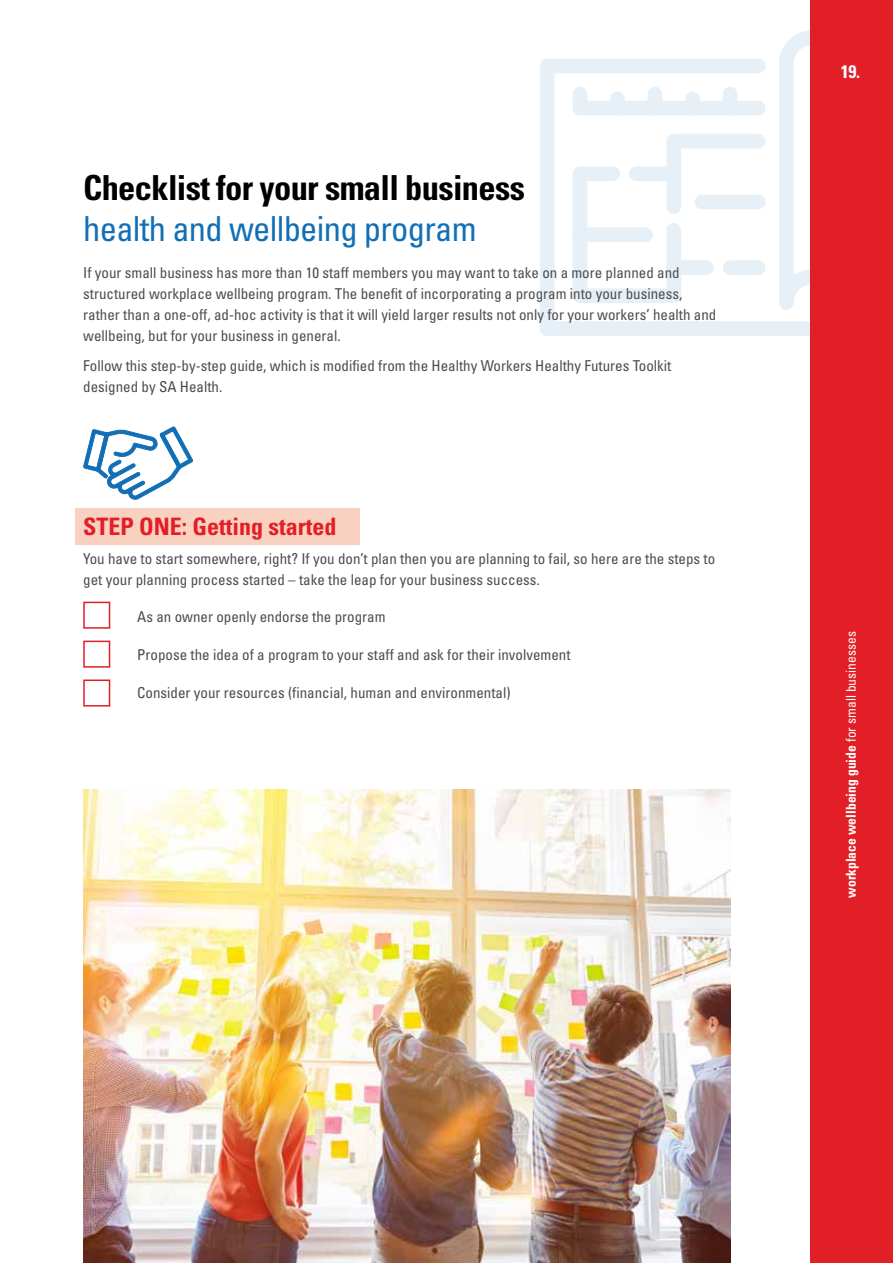
<style>
.page{position:relative;width:893px;height:1263px;background:#fff}
.page>*{position:absolute;margin:0;border:0;box-sizing:border-box;transform-origin:0 0}
.t1{font:700 condensed 34.5px "Univers";letter-spacing:-.02em;color:#000}
.t2{font:condensed 34.5px "Univers";letter-spacing:-.02em;color:#126fb6}
.t3{font:700 condensed 24px "Univers";color:#e21e26}
.t4{font:700 condensed 18.15px "Univers";color:#fff}
.t5{font:condensed 15px/21px "Univers";color:#4d4d4f}
.t6{font:700 condensed 13.65px "Univers";color:#fff}
.s1{font-weight:400}
</style>
<div class="page">
<div style="left:75px;top:508px;width:285px;height:36px;background:#f8d1c1"></div>
<svg style="left:540px;top:58px;width:232px;height:278px"></svg>
<svg style="left:772px;top:30px;width:38px;height:306px"></svg>
<svg style="left:565px;top:79px;width:208px;height:231px"></svg>
<div style="left:810px;top:0;width:83px;height:1263px;background:#e21e26"></div>
<img style="left:83px;top:790px;width:647px;height:473px">
<div style="left:83px;top:602px;width:27px;height:27px;border:2px solid #e21e26"></div>
<div style="left:83px;top:641px;width:27px;height:27px;border:2px solid #e21e26"></div>
<div style="left:83px;top:679px;width:27px;height:27px;border:2px solid #e21e26"></div>
<svg style="left:83px;top:426px;width:111px;height:74px"></svg>
<h1 class="t1" style="left:83px;top:166px;width:443px">Checklist for your small business</h1>
<h1 class="t2" style="left:83px;top:207px;width:395px">health and wellbeing program</h1>
<p class="t5" style="left:83px;top:262px;width:635px">If your small business has more than 10 staff members you may want to take on a more planned and structured workplace wellbeing program. The benefit of incorporating a program into your business, rather than a one-off, ad-hoc activity is that it will yield larger results not only for your workers’ health and wellbeing, but for your business in general.</p>
<p class="t5" style="left:83px;top:355px;width:590px">Follow this step-by-step guide, which is modified from the Healthy Workers Healthy Futures Toolkit designed by SA Health.</p>
<h2 class="t3" style="left:83px;top:511px;width:255px">STEP ONE: Getting started</h2>
<p class="t5" style="left:83px;top:548px;width:633px">You have to start somewhere, right? If you don’t plan then you are planning to fail, so here are the steps to get your planning process started – take the leap for your business success.</p>
<p class="t5" style="left:137px;top:606px;width:250px">As an owner openly endorse the program</p>
<p class="t5" style="left:137px;top:644px;width:435px">Propose the idea of a program to your staff and ask for their involvement</p>
<p class="t5" style="left:137px;top:682px;width:375px">Consider your resources (financial, human and environmental)</p>
<p class="t4" style="left:841px;top:60px;width:21px">19.</p>
<p class="t6" style="left:843px;top:898px;width:268px;rotate:-90deg">workplace wellbeing guide <span class="s1">for small businesses</span></p>
</div>
